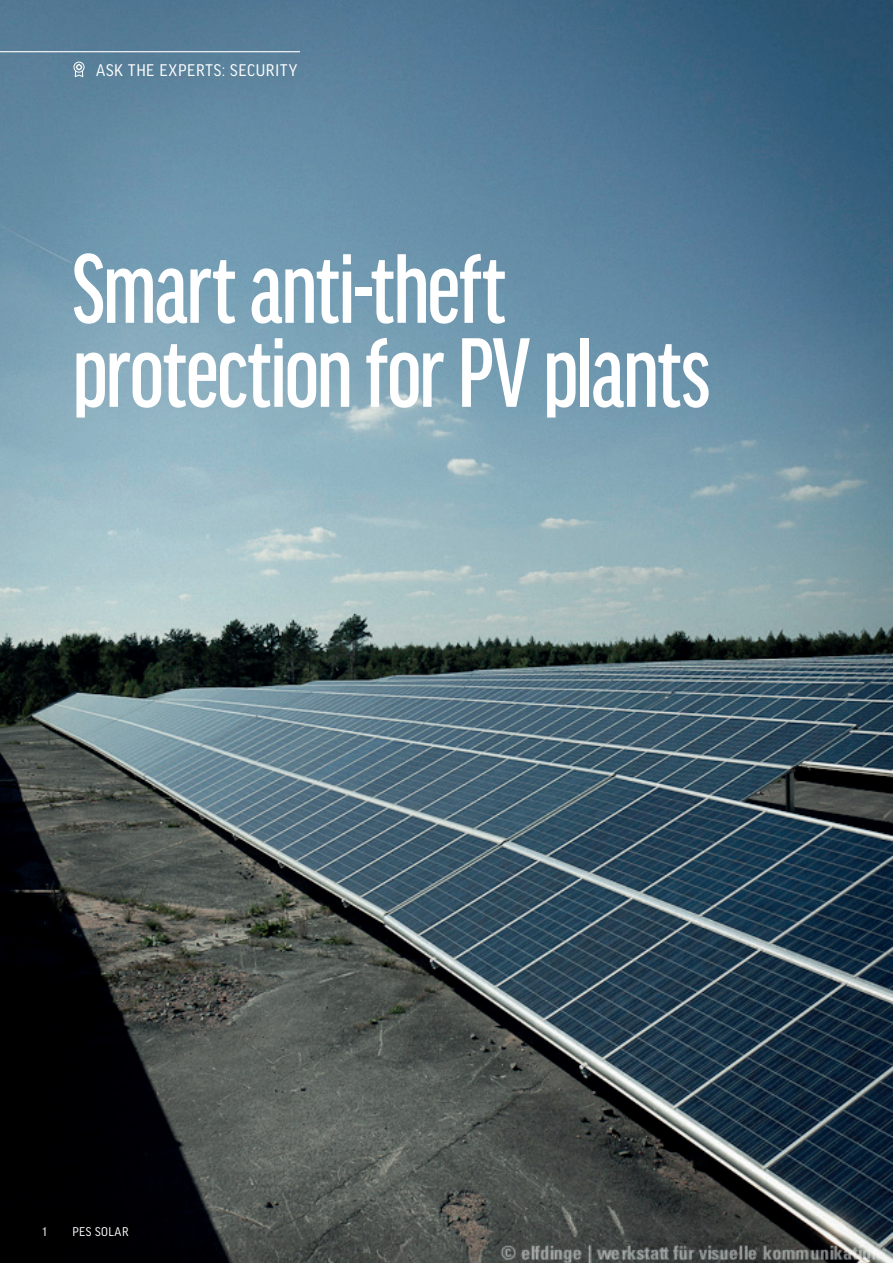
<style>
.page{position:relative;width:893px;height:1263px;background:#fff}
.page>*{position:absolute;margin:0;border:0;box-sizing:border-box;transform-origin:0 0}
.Heading_40pt_2015{font:500 extra-condensed 105px/84px "Good Headline Pro";letter-spacing:-.02em;color:#fff}
.Page_head_2015{font:18px "Good Headline Pro Narr";letter-spacing:.035em;color:#fff}
.t1{font:13.5px "Good Headline Pro Narr";letter-spacing:.035em;color:#fff}
</style>
<div class="page">
<img style="left:0;top:0;width:893px;height:1263px">
<hr style="left:0;top:51px;width:300px;height:1px;background:#fff">
<div style="left:74px;top:62px;width:10px;height:11px;border:1px solid #fff;border-radius:50%"></div>
<svg style="left:74px;top:63px;width:10px;height:15px"></svg>
<p class="Page_head_2015" style="left:96px;top:61px;width:203px">ASK THE EXPERTS: SECURITY</p>
<p class="Heading_40pt_2015" style="left:72px;top:247px;width:640px">Smart anti-theft protection for PV plants</p>
<p class="t1" style="left:43px;top:1225px;width:6px">1</p>
<p class="t1" style="left:72px;top:1225px;width:58px">PES SOLAR</p>
</div>
